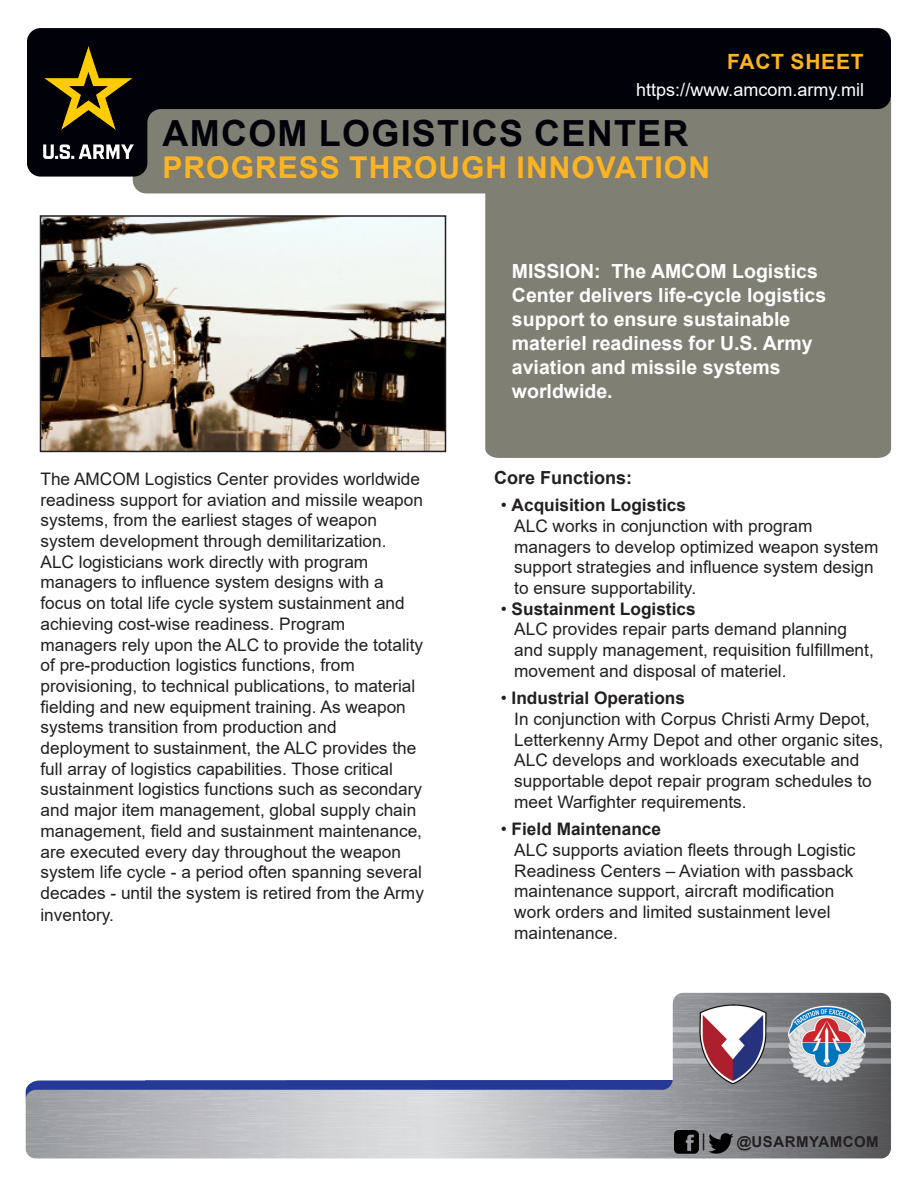
<style>
.page{position:relative;width:918px;height:1188px;background:#fff}
.page>*{position:absolute;margin:0;border:0;box-sizing:border-box;transform-origin:0 0}
.Title_Black{font:700 36px "Arial";letter-spacing:.035em;color:#010209}
.Subhead_Gold{font:700 30px "Arial";letter-spacing:.035em;color:#fcb423}
.t1{font:700 21px "Arial";letter-spacing:.035em;color:#fcb423}
.Intro_Paragraph{font:700 19.5px/24px "Arial";color:#fff}
.t2{font:18px "Arial";color:#fff}
.Body_Text{font:700 18px "Arial";color:#231f20}
.Body_Text-2{font:17.25px/20.7px "Arial";color:#231f20}
.Body_Text-3{font:700 17.25px "Arial";color:#231f20}
.Fact_Sheet_Gold{font:700 15px "Arial";letter-spacing:.035em;color:#231f20}
.s1{font-weight:400}
</style>
<div class="page">
<img style="left:25px;top:992px;width:866px;height:167px">
<svg style="left:133px;top:183px;width:758px;height:275px;background:#929287"></svg>
<div style="left:133px;top:92px;width:758px;height:101px;background:#7f7f73;border-radius:13px"></div>
<svg style="left:27px;top:28px;width:864px;height:149px;fill:#010209"></svg>
<img style="left:43px;top:46px;width:90px;height:113px">
<img style="left:43px;top:218px;width:400px;height:231px">
<div style="left:40px;top:215px;width:406px;height:237px;border:2px solid #231f20"></div>
<img style="left:675px;top:1130px;width:24px;height:24px">
<img style="left:708px;top:1130px;width:26px;height:26px">
<svg style="left:703px;top:1133px;width:1px;height:17px"></svg>
<p class="t1" style="left:727px;top:47px;width:138px">FACT SHEET</p>
<p class="t2" style="left:636px;top:78px;width:229px">https://www.amcom.army.mil</p>
<p class="Title_Black" style="left:163px;top:108px;width:527px">AMCOM LOGISTICS CENTER</p>
<p class="Subhead_Gold" style="left:163px;top:146px;width:549px">PROGRESS THROUGH INNOVATION</p>
<p class="Body_Text-2" style="left:40px;top:468px;width:381px">The AMCOM Logistics Center provides worldwide</p>
<p class="Body_Text-2" style="left:40px;top:489px;width:384px">readiness support for aviation and missile weapon</p>
<p class="Body_Text-2" style="left:40px;top:510px;width:338px">systems, from the earliest stages of weapon</p>
<p class="Body_Text-2" style="left:40px;top:531px;width:348px">system development through demilitarization.</p>
<p class="Body_Text-2" style="left:40px;top:551px;width:329px">ALC logisticians work directly with program</p>
<p class="Body_Text-2" style="left:40px;top:572px;width:345px">managers to influence system designs with a</p>
<p class="Body_Text-2" style="left:40px;top:593px;width:366px">focus on total life cycle system sustainment and</p>
<p class="Body_Text-2" style="left:40px;top:613px;width:306px">achieving cost-wise readiness. Program</p>
<p class="Body_Text-2" style="left:40px;top:634px;width:384px">managers rely upon the ALC to provide the totality</p>
<p class="Body_Text-2" style="left:40px;top:655px;width:316px">of pre-production logistics functions, from</p>
<p class="Body_Text-2" style="left:40px;top:675px;width:376px">provisioning, to technical publications, to material</p>
<p class="Body_Text-2" style="left:40px;top:696px;width:367px">fielding and new equipment training. As weapon</p>
<p class="Body_Text-2" style="left:40px;top:717px;width:298px">systems transition from production and</p>
<p class="Body_Text-2" style="left:40px;top:738px;width:377px">deployment to sustainment, the ALC provides the</p>
<p class="Body_Text-2" style="left:40px;top:758px;width:354px">full array of logistics capabilities. Those critical</p>
<p class="Body_Text-2" style="left:40px;top:779px;width:383px">sustainment logistics functions such as secondary</p>
<p class="Body_Text-2" style="left:40px;top:800px;width:377px">and major item management, global supply chain</p>
<p class="Body_Text-2" style="left:40px;top:820px;width:383px">management, field and sustainment maintenance,</p>
<p class="Body_Text-2" style="left:40px;top:841px;width:362px">are executed every day throughout the weapon</p>
<p class="Body_Text-2" style="left:40px;top:862px;width:383px">system life cycle - a period often spanning several</p>
<p class="Body_Text-2" style="left:40px;top:882px;width:385px">decades - until the system is retired from the Army</p>
<p class="Body_Text-2" style="left:40px;top:904px;width:75px">inventory.</p>
<p class="Intro_Paragraph" style="left:512px;top:259px;width:316px">MISSION: The AMCOM Logistics<br>Center delivers life-cycle logistics support to ensure sustainable materiel readiness for U.S. Army aviation and missile systems worldwide.</p>
<p class="Body_Text" style="left:494px;top:465px;width:140px">Core Functions:</p>
<p class="Body_Text-3" style="left:501px;top:493px;width:187px"><span class="s1">•</span> Acquisition Logistics</p>
<p class="Body_Text-2" style="left:514px;top:515px;width:366px">ALC works in conjunction with program managers to develop optimized weapon system support strategies and influence system design to ensure supportability.</p>
<p class="Body_Text-3" style="left:501px;top:596px;width:196px"><span class="s1">•</span> Sustainment Logistics</p>
<p class="Body_Text-2" style="left:514px;top:619px;width:361px">ALC provides repair parts demand planning and supply management, requisition fulfillment, movement and disposal of materiel.</p>
<p class="Body_Text-3" style="left:501px;top:686px;width:186px"><span class="s1">•</span> Industrial Operations</p>
<p class="Body_Text-2" style="left:514px;top:708px;width:371px">In conjunction with Corpus Christi Army Depot, Letterkenny Army Depot and other organic sites, ALC develops and workloads executable and supportable depot repair program schedules to meet Warfighter requirements.</p>
<p class="Body_Text-3" style="left:501px;top:817px;width:162px"><span class="s1">•</span> Field Maintenance</p>
<p class="Body_Text-2" style="left:514px;top:839px;width:343px">ALC supports aviation fleets through Logistic<br>Readiness Centers – Aviation with passback</p>
<p class="Body_Text-2" style="left:514px;top:881px;width:322px">maintenance support, aircraft modification work orders and limited sustainment level maintenance.</p>
<p class="Fact_Sheet_Gold" style="left:737px;top:1132px;width:144px">@USARMYAMCOM</p>
</div>
